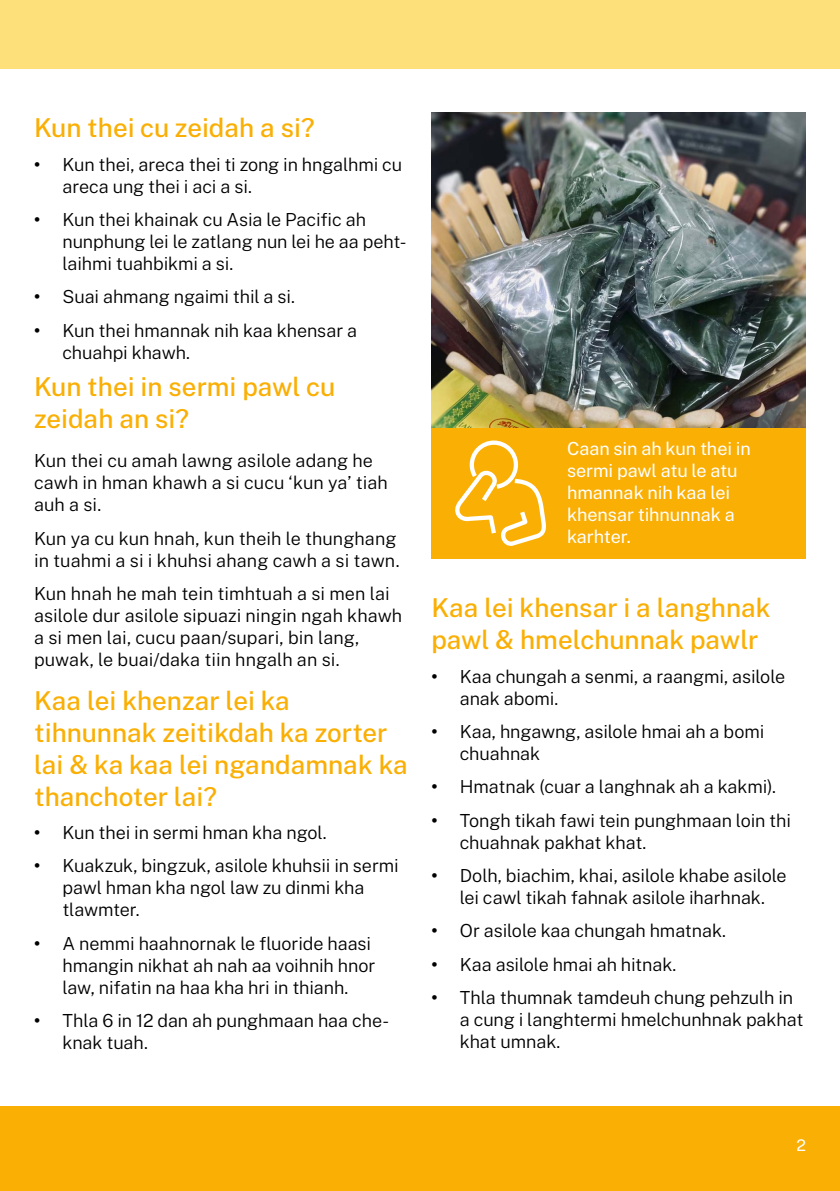
<style>
.page{position:relative;width:840px;height:1191px;background:#fff}
.page>*{position:absolute;margin:0;border:0;box-sizing:border-box;transform-origin:0 0}
.Heading_3__H3{font:500 26px/32px "Public Sans";color:#faaf05}
.Level_1_bullet{font:300 18px/22px "Public Sans";letter-spacing:-.01em;color:#000}
.Body{font:300 18px/22px "Public Sans";color:#000}
.Body__Reverse{font:18px/22px "Public Sans";letter-spacing:-.01em;color:#fff}
.t1{font:16px "Public Sans";color:#fff}
.s1{font-weight:700}
</style>
<div class="page">
<div style="left:0;top:1106px;width:839px;height:85px;background:#faaf05"></div>
<div style="left:0;top:0;width:839px;height:69px;background:#fde079"></div>
<img style="left:431px;top:113px;width:374px;height:315px">
<div style="left:431px;top:428px;width:374px;height:130px;background:#faaf05"></div>
<svg style="left:455px;top:440px;width:91px;height:106px"></svg>
<h3 class="Heading_3__H3" style="left:34px;top:110px;width:282px">Kun thei cu zeidah a si?</h3>
<p class="Level_1_bullet" style="left:62px;top:152px;width:341px;text-indent:-28px"><span class="s1">•</span> Kun thei, areca thei ti zong in hngalhmi cu areca ung thei i aci a si.</p>
<p class="Level_1_bullet" style="left:62px;top:207px;width:345px;text-indent:-28px"><span class="s1">•</span> Kun thei khainak cu Asia le Pacific ah nunphung lei le zatlang nun lei he aa peht&shy;laihmi tuahbikmi a si.</p>
<p class="Level_1_bullet" style="left:34px;top:285px;width:262px"><span class="s1">•</span> Suai ahmang ngaimi thil a si.</p>
<p class="Level_1_bullet" style="left:62px;top:318px;width:296px;text-indent:-28px"><span class="s1">•</span> Kun thei hmannak nih kaa khensar a chuahpi khawh.</p>
<h3 class="Heading_3__H3" style="left:34px;top:369px;width:302px">Kun thei in sermi pawl cu zeidah an si?</h3>
<p class="Body" style="left:34px;top:449px;width:355px">Kun thei cu amah lawng asilole adang he cawh in hman khawh a si cucu ‘kun ya’ tiah auh a si.</p>
<p class="Body" style="left:34px;top:526px;width:367px">Kun ya cu kun hnah, kun theih le thunghang in tuahmi a si i khuhsi ahang cawh a si tawn.</p>
<p class="Body" style="left:34px;top:581px;width:369px">Kun hnah he mah tein timhtuah a si men lai asilole dur asilole sipuazi ningin ngah khawh a si men lai, cucu paan/supari, bin lang, puwak, le buai/daka tiin hngalh an si.</p>
<h3 class="Heading_3__H3" style="left:34px;top:682px;width:375px">Kaa lei khenzar lei ka tihnunnak zeitikdah ka zorter lai &amp; ka kaa lei ngandamnak ka thanchoter lai?</h3>
<p class="Level_1_bullet" style="left:34px;top:820px;width:294px"><span class="s1">•</span> Kun thei in sermi hman kha ngol.</p>
<p class="Level_1_bullet" style="left:62px;top:853px;width:337px;text-indent:-28px"><span class="s1">•</span> Kuakzuk, bingzuk, asilole khuhsii in sermi pawl hman kha ngol law zu dinmi kha tlawmter.</p>
<p class="Level_1_bullet" style="left:62px;top:931px;width:314px;text-indent:-28px"><span class="s1">•</span> A nemmi haahnornak le fluoride haasi hmangin nikhat ah nah aa voihnih hnor law, nifatin na haa kha hri in thianh.</p>
<p class="Level_1_bullet" style="left:62px;top:1008px;width:328px;text-indent:-28px"><span class="s1">•</span> Thla 6 in 12 dan ah punghmaan haa che&shy;knak tuah.</p>
<p class="Body__Reverse" style="left:566px;top:436px;width:185px">Caan sin ah kun thei in sermi pawl atu le atu hmannak nih kaa lei khensar tihnunnak a karhter.</p>
<h3 class="Heading_3__H3" style="left:431px;top:590px;width:340px">Kaa lei khensar i a langhnak pawl &amp; hmelchunnak pawlr</h3>
<p class="Level_1_bullet" style="left:459px;top:664px;width:327px;text-indent:-28px"><span class="s1">•</span> Kaa chungah a senmi, a raangmi, asilole anak abomi.</p>
<p class="Level_1_bullet" style="left:459px;top:719px;width:306px;text-indent:-28px"><span class="s1">•</span> Kaa, hngawng, asilole hmai ah a bomi chuahnak</p>
<p class="Level_1_bullet" style="left:431px;top:774px;width:346px"><span class="s1">•</span> Hmatnak (cuar a langhnak ah a kakmi).</p>
<p class="Level_1_bullet" style="left:459px;top:808px;width:332px;text-indent:-28px"><span class="s1">•</span> Tongh tikah fawi tein punghmaan loin thi chuahnak pakhat khat.</p>
<p class="Level_1_bullet" style="left:431px;top:863px;width:356px;text-align:center"><span class="s1">•</span> Dolh, biachim, khai, asilole khabe asilole lei cawl tikah fahnak asilole iharhnak.</p>
<p class="Level_1_bullet" style="left:431px;top:918px;width:296px"><span class="s1">•</span> Or asilole kaa chungah hmatnak.</p>
<p class="Level_1_bullet" style="left:431px;top:952px;width:246px"><span class="s1">•</span> Kaa asilole hmai ah hitnak.</p>
<p class="Level_1_bullet" style="left:459px;top:985px;width:345px;text-indent:-28px"><span class="s1">•</span> Thla thumnak tamdeuh chung pehzulh in a cung i langhtermi hmelchunhnak pakhat khat umnak.</p>
<p class="t1" style="left:796px;top:1134px;width:11px">2</p>
</div>
